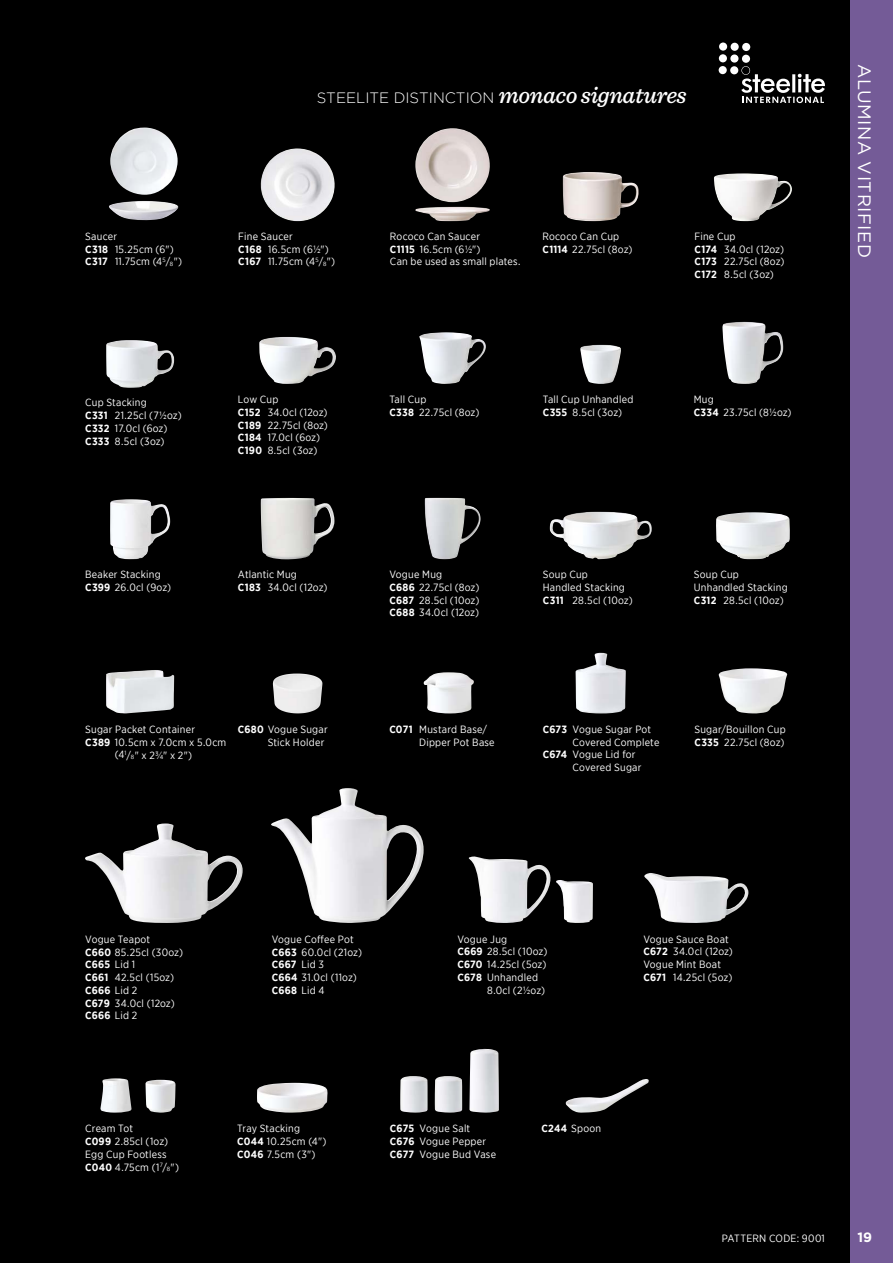
<style>
.page{position:relative;width:893px;height:1263px;background:#000}
.page>*{position:absolute;margin:0;border:0;box-sizing:border-box;transform-origin:0 0}
.t1{font:18px "Gotham";letter-spacing:.03em;color:#fff}
.t2{font:300 15px "Gotham";color:#fff}
.t3{font:700 13.5px "Gotham";color:#fff}
.t4{font:10.5px/12.8px "Gotham Narrow";letter-spacing:.02em;color:#fff}
.s1{font-family:"Sentinel";font-weight:500;font-style:italic;font-size:24px}
.s2{font-weight:700}
.s3{font-size:6.15px}
</style>
<div class="page">
<div style="left:730px;top:66px;width:8px;height:8px;background:#fff;border-radius:50%"></div>
<div style="left:719px;top:66px;width:8px;height:8px;background:#fff;border-radius:50%"></div>
<div style="left:742px;top:55px;width:8px;height:8px;background:#fff;border-radius:50%"></div>
<svg style="left:730px;top:54px;width:9px;height:9px"></svg>
<div style="left:719px;top:54px;width:8px;height:8px;background:#fff;border-radius:50%"></div>
<div style="left:742px;top:43px;width:8px;height:8px;background:#fff;border-radius:50%"></div>
<div style="left:731px;top:43px;width:8px;height:8px;background:#fff;border-radius:50%"></div>
<div style="left:719px;top:43px;width:8px;height:8px;background:#fff;border-radius:50%"></div>
<svg style="left:741px;top:66px;width:84px;height:37px"></svg>
<img style="left:261px;top:498px;width:73px;height:61px">
<img style="left:260px;top:148px;width:75px;height:73px">
<img style="left:415px;top:128px;width:75px;height:74px;border-radius:37px">
<img style="left:415px;top:207px;width:75px;height:14px">
<img style="left:106px;top:670px;width:68px;height:43px">
<img style="left:110px;top:499px;width:60px;height:60px">
<img style="left:722px;top:322px;width:62px;height:62px">
<img style="left:259px;top:337px;width:77px;height:47px">
<img style="left:106px;top:340px;width:68px;height:48px">
<img style="left:714px;top:173px;width:78px;height:48px">
<img style="left:563px;top:172px;width:76px;height:49px">
<img style="left:468px;top:856px;width:83px;height:67px">
<img style="left:556px;top:880px;width:37px;height:43px">
<img style="left:257px;top:1083px;width:71px;height:29px">
<img style="left:435px;top:1076px;width:27px;height:36px">
<img style="left:469px;top:1049px;width:30px;height:63px">
<img style="left:400px;top:1076px;width:28px;height:36px">
<img style="left:145px;top:1080px;width:31px;height:32px">
<img style="left:100px;top:1078px;width:31px;height:34px">
<img style="left:580px;top:345px;width:41px;height:39px">
<img style="left:425px;top:498px;width:56px;height:61px">
<img style="left:549px;top:511px;width:103px;height:48px">
<img style="left:716px;top:512px;width:74px;height:48px">
<img style="left:424px;top:672px;width:50px;height:41px">
<img style="left:273px;top:673px;width:49px;height:40px">
<img style="left:719px;top:668px;width:69px;height:46px">
<img style="left:576px;top:653px;width:50px;height:60px">
<img style="left:85px;top:823px;width:158px;height:100px">
<img style="left:271px;top:788px;width:153px;height:135px">
<img style="left:419px;top:332px;width:67px;height:52px">
<img style="left:644px;top:873px;width:104px;height:50px">
<img style="left:565px;top:1079px;width:84px;height:34px">
<img style="left:110px;top:128px;width:68px;height:67px">
<img style="left:109px;top:201px;width:70px;height:19px">
<div style="left:850px;top:0;width:43px;height:1263px;background:#745b97"></div>
<h2 class="t2" style="left:317px;top:90px;width:372px">STEELITE DISTINCTION <span class="s1">monaco signatures</span></h2>
<p class="t4" style="left:238px;top:230px;width:98px">Fine Saucer<br><span class="s2">C168</span> 16.5cm (6½")<br><span class="s2">C167</span> 11.75cm (4<sup>5</sup>/<span class="s3">8</span>")</p>
<p class="t4" style="left:85px;top:230px;width:98px">Saucer<br><span class="s2">C318</span> 15.25cm (6")<br><span class="s2">C317</span> 11.75cm (4<sup>5</sup>/<span class="s3">8</span>")</p>
<p class="t4" style="left:390px;top:230px;width:132px">Rococo Can Saucer<br><span class="s2">C1115</span> 16.5cm (6½")<br>Can be used as small plates.</p>
<p class="t4" style="left:542px;top:230px;width:92px">Rococo Can Cup<br><span class="s2">C1114</span> 22.75cl (8oz)</p>
<p class="t4" style="left:694px;top:230px;width:92px">Fine Cup<br><span class="s2">C174</span> 34.0cl (12oz)<br><span class="s2">C173</span> 22.75cl (8oz)<br><span class="s2">C172</span> 8.5cl (3oz)</p>
<p class="t4" style="left:389px;top:393px;width:92px">Tall Cup<br><span class="s2">C338</span> 22.75cl (8oz)</p>
<p class="t4" style="left:543px;top:393px;width:92px">Tall Cup Unhandled<br><span class="s2">C355</span> 8.5cl (3oz)</p>
<p class="t4" style="left:85px;top:396px;width:98px">Cup Stacking<br><span class="s2">C331</span> 21.25cl (7½oz)<br><span class="s2">C332</span> 17.0cl (6oz)<br><span class="s2">C333</span> 8.5cl (3oz)</p>
<p class="t4" style="left:238px;top:393px;width:92px">Low Cup<br><span class="s2">C152</span> 34.0cl (12oz)<br><span class="s2">C189</span> 22.75cl (8oz)<br><span class="s2">C184</span> 17.0cl (6oz)<br><span class="s2">C190</span> 8.5cl (3oz)</p>
<p class="t4" style="left:694px;top:393px;width:99px">Mug<br><span class="s2">C334</span> 23.75cl (8½oz)</p>
<p class="t4" style="left:85px;top:568px;width:88px">Beaker Stacking<br><span class="s2">C399</span> 26.0cl (9oz)</p>
<p class="t4" style="left:238px;top:568px;width:91px">Atlantic Mug<br><span class="s2">C183</span> 34.0cl (12oz)</p>
<p class="t4" style="left:389px;top:568px;width:92px">Vogue Mug<br><span class="s2">C686</span> 22.75cl (8oz)<br><span class="s2">C687</span> 28.5cl (10oz)<br><span class="s2">C688</span> 34.0cl (12oz)</p>
<p class="t4" style="left:85px;top:723px;width:111px">Sugar Packet Container</p>
<p class="t4" style="left:85px;top:735px;width:143px"><span class="s2">C389</span> 10.5cm x 7.0cm x 5.0cm</p>
<p class="t4" style="left:115px;top:748px;width:79px">(4<sup>1</sup>/<span class="s3">8</span>" x 2¾" x 2")</p>
<p class="t4" style="left:268px;top:723px;width:62px;text-indent:-30px"><span class="s2">C680</span> Vogue Sugar<br>Stick Holder</p>
<p class="t4" style="left:419px;top:723px;width:77px;text-indent:-30px"><span class="s2">C071</span> Mustard Base/<br>Dipper Pot Base</p>
<p class="t4" style="left:543px;top:568px;width:91px">Soup Cup<br>Handled Stacking<br><span class="s2">C311</span> 28.5cl (10oz)</p>
<p class="t4" style="left:694px;top:568px;width:95px">Soup Cup<br>Unhandled Stacking<br><span class="s2">C312</span> 28.5cl (10oz)</p>
<p class="t4" style="left:543px;top:723px;width:110px"><span class="s2">C673</span> Vogue Sugar Pot</p>
<p class="t4" style="left:573px;top:735px;width:88px">Covered Complete</p>
<p class="t4" style="left:543px;top:748px;width:94px"><span class="s2">C674</span> Vogue Lid for</p>
<p class="t4" style="left:573px;top:761px;width:70px">Covered Sugar</p>
<p class="t4" style="left:694px;top:723px;width:93px">Sugar/Bouillon Cup<br><span class="s2">C335</span> 22.75cl (8oz)</p>
<h1 class="t1" style="left:875px;top:64px;width:195px;rotate:90deg">ALUMINA VITRIFIED</h1>
<p class="t4" style="left:272px;top:932px;width:92px">Vogue Coffee Pot<br><span class="s2">C663</span> 60.0cl (21oz)<br><span class="s2">C667</span> Lid 3<br><span class="s2">C664</span> 31.0cl (11oz)<br><span class="s2">C668</span> Lid 4</p>
<p class="t4" style="left:85px;top:932px;width:99px">Vogue Teapot<br><span class="s2">C660</span> 85.25cl (30oz)<br><span class="s2">C665</span> Lid 1<br><span class="s2">C661</span> 42.5cl (15oz)<br><span class="s2">C666</span> Lid 2<br><span class="s2">C679</span> 34.0cl (12oz)<br><span class="s2">C666</span> Lid 2</p>
<p class="t4" style="left:457px;top:932px;width:51px">Vogue Jug</p>
<p class="t4" style="left:457px;top:945px;width:91px"><span class="s2">C669</span> 28.5cl (10oz)</p>
<p class="t4" style="left:457px;top:958px;width:90px"><span class="s2">C670</span> 14.25cl (5oz)</p>
<p class="t4" style="left:457px;top:971px;width:82px"><span class="s2">C678</span> Unhandled</p>
<p class="t4" style="left:487px;top:983px;width:59px">8.0cl (2½oz)</p>
<p class="t4" style="left:390px;top:1122px;width:108px"><span class="s2">C675</span> Vogue Salt<br><span class="s2">C676</span> Vogue Pepper<br><span class="s2">C677</span> Vogue Bud Vase</p>
<p class="t4" style="left:85px;top:1122px;width:95px">Cream Tot<br><span class="s2">C099</span> 2.85cl (1oz)<br>Egg Cup Footless<br><span class="s2">C040</span> 4.75cm (1<sup>7</sup>/<span class="s3">8</span>")</p>
<p class="t4" style="left:237px;top:1122px;width:91px">Tray Stacking<br><span class="s2">C044</span> 10.25cm (4")<br><span class="s2">C046</span> 7.5cm (3")</p>
<p class="t4" style="left:541px;top:1122px;width:61px"><span class="s2">C244</span> Spoon</p>
<p class="t4" style="left:643px;top:932px;width:91px">Vogue Sauce Boat<br><span class="s2">C672</span> 34.0cl (12oz)<br>Vogue Mint Boat<br><span class="s2">C671</span> 14.25cl (5oz)</p>
<p class="t4" style="left:722px;top:1231px;width:105px">PATTERN CODE: 9001</p>
<p class="t3" style="left:858px;top:1229px;width:16px">19</p>
</div>
